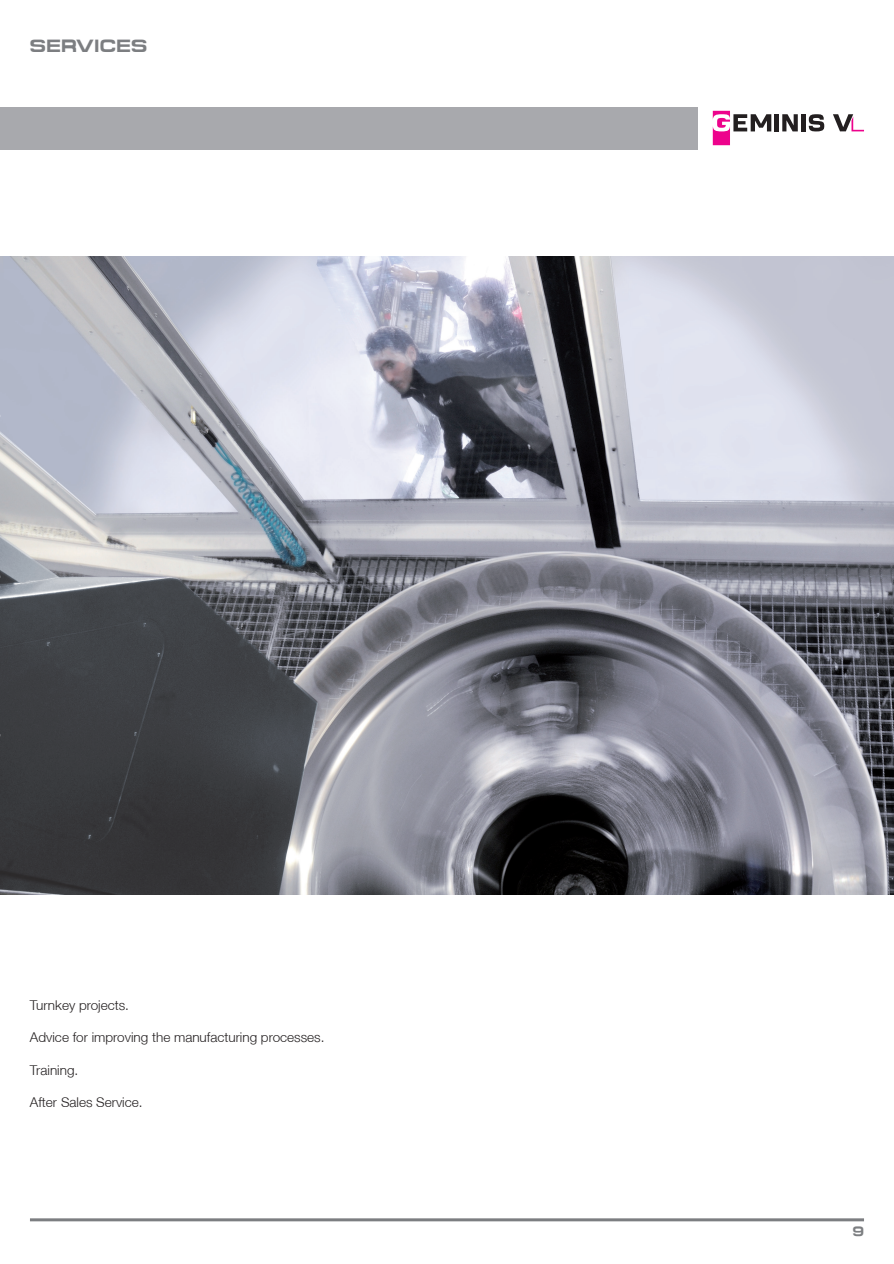
<style>
.page{position:relative;width:894px;height:1264px;background:#fff}
.page>*{position:absolute;margin:0;border:0;box-sizing:border-box;transform-origin:0 0}
.t1{font:700 18px "Micro Extend FLF";color:#7c7e81}
.t2{font:300 13.5px "Helvetica Neue LT";color:#231f20}
.t3{font:700 13.5px "Micro Extend FLF";color:#7c7e81}
</style>
<div class="page">
<img style="left:0;top:256px;width:893px;height:638px">
<hr style="left:0;top:256px;width:1px;height:160px;background:#ed028c">
<hr style="left:30px;top:1218px;width:833px;height:3px;background:#7c7e81">
<div style="left:0;top:106px;width:697px;height:43px;background:#a8a9ad"></div>
<hr style="left:774px;top:114px;width:4px;height:17px;background:#231f20">
<hr style="left:801px;top:114px;width:4px;height:17px;background:#231f20">
<svg style="left:808px;top:114px;width:16px;height:17px"></svg>
<svg style="left:782px;top:114px;width:15px;height:17px"></svg>
<svg style="left:712px;top:111px;width:59px;height:34px"></svg>
<svg style="left:833px;top:114px;width:30px;height:17px"></svg>
<p class="t1" style="left:30px;top:36px;width:119px">SERVICES</p>
<p class="t2" style="left:30px;top:996px;width:101px">Turnkey projects.</p>
<p class="t2" style="left:30px;top:1028px;width:296px">Advice for improving the manufacturing processes.</p>
<p class="t2" style="left:30px;top:1061px;width:50px">Training.</p>
<p class="t2" style="left:30px;top:1093px;width:114px">After Sales Service.</p>
<p class="t3" style="left:852px;top:1223px;width:13px">9</p>
</div>
